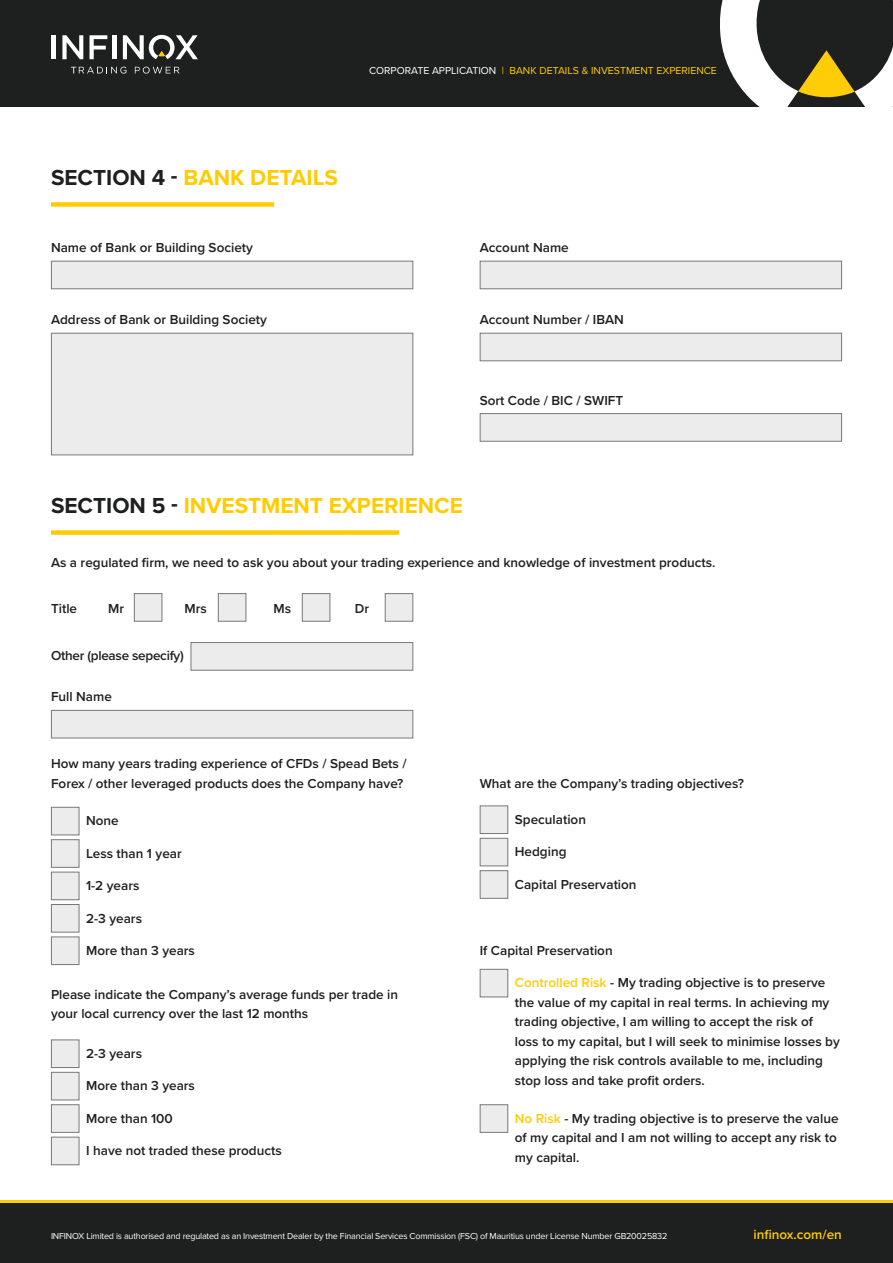
<style>
.page{position:relative;width:893px;height:1263px;background:#fff}
.page>*{position:absolute;margin:0;border:0;box-sizing:border-box;transform-origin:0 0}
.t1{font:700 22.5px "Proxima Nova";color:#fc0}
.t2{font:600 13.5px/19.5px "Proxima Nova";color:#1e1f1f}
.t3{font:600 13.5px "Proxima Nova";letter-spacing:-.02em;color:#1e1f1f}
.t4{font:600 13.5px "Proxima Nova";color:#fc0}
.t5{font:10.5px "Proxima Nova";color:#fc0}
.t6{font:9px "Proxima Nova";letter-spacing:-.02em;color:#fff}
.s1{color:#fff}
.s2{color:#1e1f1f}
.s3{color:#fc0}
</style>
<div class="page">
<div style="left:0;top:0;width:893px;height:106px;background:#1e1f1f"></div>
<svg style="left:135px;top:67px;width:44px;height:7px"></svg>
<hr style="left:52px;top:35px;width:4px;height:24px;background:#fff">
<svg style="left:62px;top:35px;width:21px;height:24px"></svg>
<svg style="left:90px;top:35px;width:17px;height:24px"></svg>
<hr style="left:112px;top:35px;width:4px;height:24px;background:#fff">
<svg style="left:123px;top:35px;width:75px;height:24px"></svg>
<svg style="left:71px;top:67px;width:55px;height:7px"></svg>
<svg style="left:720px;top:0;width:173px;height:106px"></svg>
<hr style="left:0;top:1200px;width:893px;height:3px;background:#fc0">
<div style="left:0;top:1203px;width:893px;height:60px;background:#1e1f1f"></div>
<div style="left:51px;top:202px;width:223px;height:5px;background:#fc0"></div>
<div style="left:134px;top:593px;width:28px;height:29px;background:#edeced;border:1px solid #7a7778"></div>
<div style="left:218px;top:593px;width:28px;height:29px;background:#edeced;border:1px solid #7a7778"></div>
<div style="left:302px;top:593px;width:28px;height:29px;background:#edeced;border:1px solid #7a7778"></div>
<div style="left:385px;top:593px;width:28px;height:29px;background:#edeced;border:1px solid #7a7778"></div>
<div style="left:191px;top:642px;width:222px;height:29px;background:#edeced;border:1px solid #7a7778"></div>
<div style="left:51px;top:710px;width:362px;height:28px;background:#edeced;border:1px solid #7a7778"></div>
<div style="left:51px;top:333px;width:362px;height:122px;background:#edeced;border:1px solid #7a7778"></div>
<div style="left:51px;top:261px;width:362px;height:28px;background:#edeced;border:1px solid #7a7778"></div>
<div style="left:480px;top:261px;width:362px;height:28px;background:#edeced;border:1px solid #7a7778"></div>
<div style="left:480px;top:333px;width:362px;height:28px;background:#edeced;border:1px solid #7a7778"></div>
<div style="left:480px;top:413px;width:362px;height:29px;background:#edeced;border:1px solid #7a7778"></div>
<div style="left:51px;top:530px;width:348px;height:5px;background:#fc0"></div>
<div style="left:51px;top:807px;width:28px;height:28px;background:#edeced;border:1px solid #7a7778"></div>
<div style="left:51px;top:839px;width:28px;height:29px;background:#edeced;border:1px solid #7a7778"></div>
<div style="left:51px;top:872px;width:28px;height:28px;background:#edeced;border:1px solid #7a7778"></div>
<div style="left:51px;top:904px;width:28px;height:28px;background:#edeced;border:1px solid #7a7778"></div>
<div style="left:51px;top:936px;width:28px;height:29px;background:#edeced;border:1px solid #7a7778"></div>
<div style="left:480px;top:805px;width:28px;height:29px;background:#edeced;border:1px solid #7a7778"></div>
<div style="left:480px;top:838px;width:28px;height:28px;background:#edeced;border:1px solid #7a7778"></div>
<div style="left:480px;top:870px;width:28px;height:29px;background:#edeced;border:1px solid #7a7778"></div>
<div style="left:480px;top:969px;width:28px;height:28px;background:#edeced;border:1px solid #7a7778"></div>
<div style="left:51px;top:1039px;width:28px;height:29px;background:#edeced;border:1px solid #7a7778"></div>
<div style="left:51px;top:1072px;width:28px;height:28px;background:#edeced;border:1px solid #7a7778"></div>
<div style="left:51px;top:1104px;width:28px;height:29px;background:#edeced;border:1px solid #7a7778"></div>
<div style="left:51px;top:1137px;width:28px;height:28px;background:#edeced;border:1px solid #7a7778"></div>
<div style="left:480px;top:1104px;width:28px;height:29px;background:#edeced;border:1px solid #7a7778"></div>
<p class="t5" style="left:369px;top:63px;width:349px"><span class="s1">CORPORATE APPLICATION</span> | BANK DETAILS &amp; INVESTMENT EXPERIENCE</p>
<h1 class="t1" style="left:51px;top:161px;width:288px"><span class="s2">SECTION 4 -</span> BANK DETAILS</h1>
<p class="t2" style="left:51px;top:238px;width:203px">Name of Bank or Building Society</p>
<p class="t2" style="left:480px;top:238px;width:91px">Account Name</p>
<p class="t2" style="left:51px;top:310px;width:217px">Address of Bank or Building Society</p>
<p class="t2" style="left:480px;top:310px;width:146px">Account Number / IBAN</p>
<p class="t2" style="left:480px;top:390px;width:145px">Sort Code / BIC / SWIFT</p>
<h1 class="t1" style="left:51px;top:489px;width:413px"><span class="s2">SECTION 5 -</span> INVESTMENT EXPERIENCE</h1>
<p class="t2" style="left:51px;top:552px;width:666px">As a regulated firm, we need to ask you about your trading experience and knowledge of investment products.</p>
<p class="t2" style="left:51px;top:598px;width:28px">Title</p>
<p class="t2" style="left:108px;top:598px;width:17px">Mr</p>
<p class="t2" style="left:185px;top:598px;width:24px">Mrs</p>
<p class="t2" style="left:274px;top:598px;width:19px">Ms</p>
<p class="t2" style="left:355px;top:598px;width:16px">Dr</p>
<p class="t3" style="left:51px;top:645px;width:134px">Other (please sepecify)</p>
<p class="t2" style="left:51px;top:687px;width:62px">Full Name</p>
<p class="t2" style="left:51px;top:754px;width:357px">How many years trading experience of CFDs / Spead Bets /<br>Forex / other leveraged products does the Company have?</p>
<p class="t2" style="left:86px;top:811px;width:34px">None</p>
<p class="t2" style="left:86px;top:843px;width:97px">Less than 1 year</p>
<p class="t2" style="left:86px;top:875px;width:55px">1-2 years</p>
<p class="t2" style="left:86px;top:908px;width:57px">2-3 years</p>
<p class="t2" style="left:86px;top:940px;width:110px">More than 3 years</p>
<p class="t2" style="left:51px;top:984px;width:349px">Please indicate the Company’s average funds per trade in your local currency over the last 12 months</p>
<p class="t2" style="left:86px;top:1043px;width:57px">2-3 years</p>
<p class="t2" style="left:86px;top:1076px;width:110px">More than 3 years</p>
<p class="t2" style="left:86px;top:1108px;width:88px">More than 100</p>
<p class="t2" style="left:86px;top:1140px;width:197px">I have not traded these products</p>
<p class="t2" style="left:480px;top:773px;width:266px">What are the Company’s trading objectives?</p>
<p class="t2" style="left:515px;top:809px;width:73px">Speculation</p>
<p class="t2" style="left:515px;top:842px;width:53px">Hedging</p>
<p class="t2" style="left:515px;top:874px;width:123px">Capital Preservation</p>
<p class="t2" style="left:480px;top:940px;width:134px">If Capital Preservation</p>
<p class="t2" style="left:515px;top:973px;width:326px"><span class="s3">Controlled Risk</span> - My trading objective is to preserve the value of my capital in real terms. In achieving my trading objective, I am willing to accept the risk of loss to my capital, but I will seek to minimise losses by applying the risk controls available to me, including stop loss and take profit orders.</p>
<p class="t2" style="left:515px;top:1108px;width:325px"><span class="s3">No Risk</span> - My trading objective is to preserve the value of my capital and I am not willing to accept any risk to my capital.</p>
<p class="t6" style="left:51px;top:1229px;width:618px">INFINOX Limited is authorised and regulated as an Investment Dealer by the Financial Services Commission (FSC) of Mauritius under License Number GB20025832</p>
<p class="t4" style="left:753px;top:1224px;width:90px">infinox.com/en</p>
</div>
